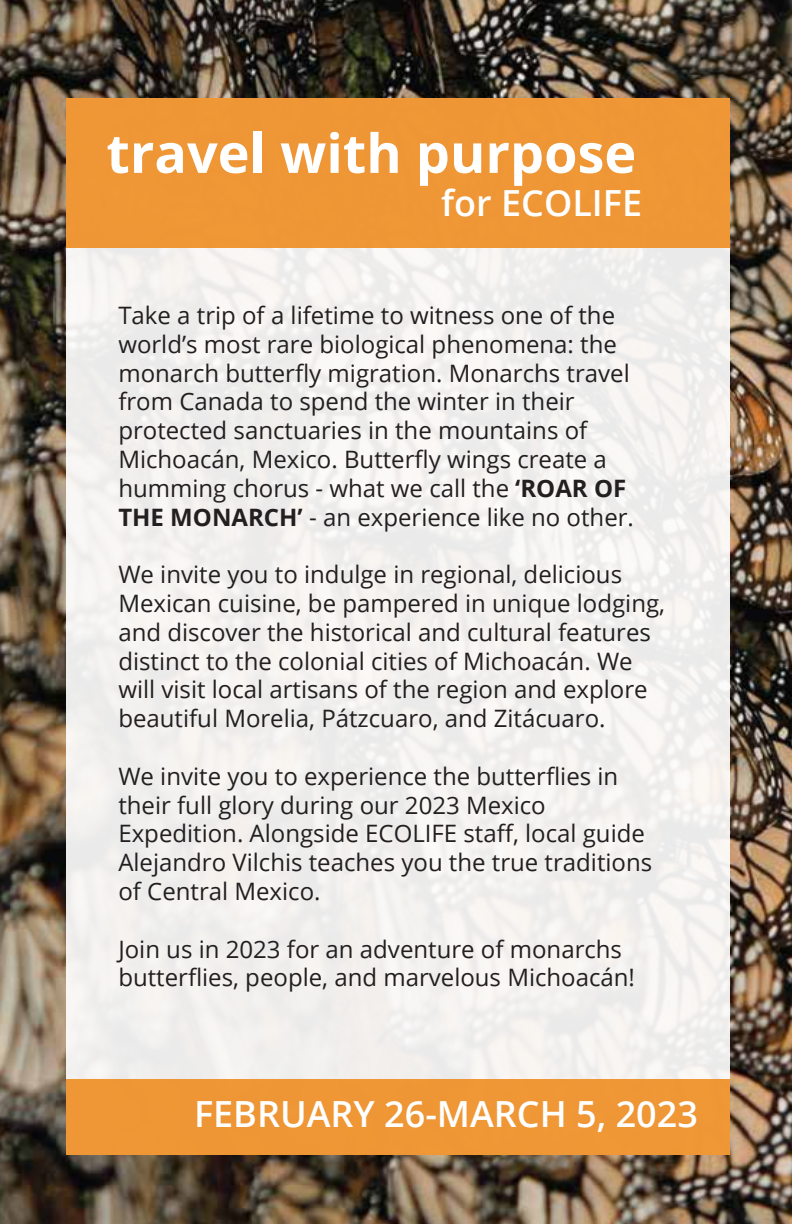
<style>
.page{position:relative;width:792px;height:1224px;background:#fff}
.page>*{position:absolute;margin:0;border:0;box-sizing:border-box;transform-origin:0 0}
.t1{font:700 54px "Open Sans";color:#fff}
.t2{font:600 36px "Open Sans";color:#fff}
.t3{font:24px/28.8px "Open Sans";color:#231f20}
.s1{font-weight:700}
</style>
<div class="page">
<img style="left:0;top:0;width:792px;height:1224px">
<div style="left:66px;top:99px;width:664px;height:1056px;background:#f2f0ee"></div>
<div style="left:66px;top:99px;width:664px;height:149px;background:#ef9635"></div>
<div style="left:66px;top:1079px;width:664px;height:76px;background:#ef9735"></div>
<h1 class="t1" style="left:106px;top:115px;width:531px">travel with purpose</h1>
<h2 class="t2" style="left:441px;top:178px;width:202px">for ECOLIFE</h2>
<p class="t3" style="left:118px;top:300px;width:517px">Take a trip of a lifetime to witness one of the world’s most rare biological phenomena: the monarch butterfly migration. Monarchs travel from Canada to spend the winter in their protected sanctuaries in the mountains of Michoacán, Mexico. Butterfly wings create a humming chorus - what we call the <span class="s1">‘ROAR OF THE MONARCH’</span> - an experience like no other.</p>
<p class="t3" style="left:118px;top:559px;width:548px">We invite you to indulge in regional, delicious Mexican cuisine, be pampered in unique lodging, and discover the historical and cultural features distinct to the colonial cities of Michoacán. We will visit local artisans of the region and explore beautiful Morelia, Pátzcuaro, and Zitácuaro.</p>
<p class="t3" style="left:118px;top:761px;width:535px">We invite you to experience the butterflies in their full glory during our 2023 Mexico Expedition. Alongside ECOLIFE staff, local guide Alejandro Vilchis teaches you the true traditions of Central Mexico.</p>
<p class="t3" style="left:118px;top:934px;width:518px">Join us in 2023 for an adventure of monarchs butterflies, people, and marvelous Michoacán!</p>
<h2 class="t2" style="left:194px;top:1089px;width:505px">FEBRUARY 26-MARCH 5, 2023</h2>
</div>
